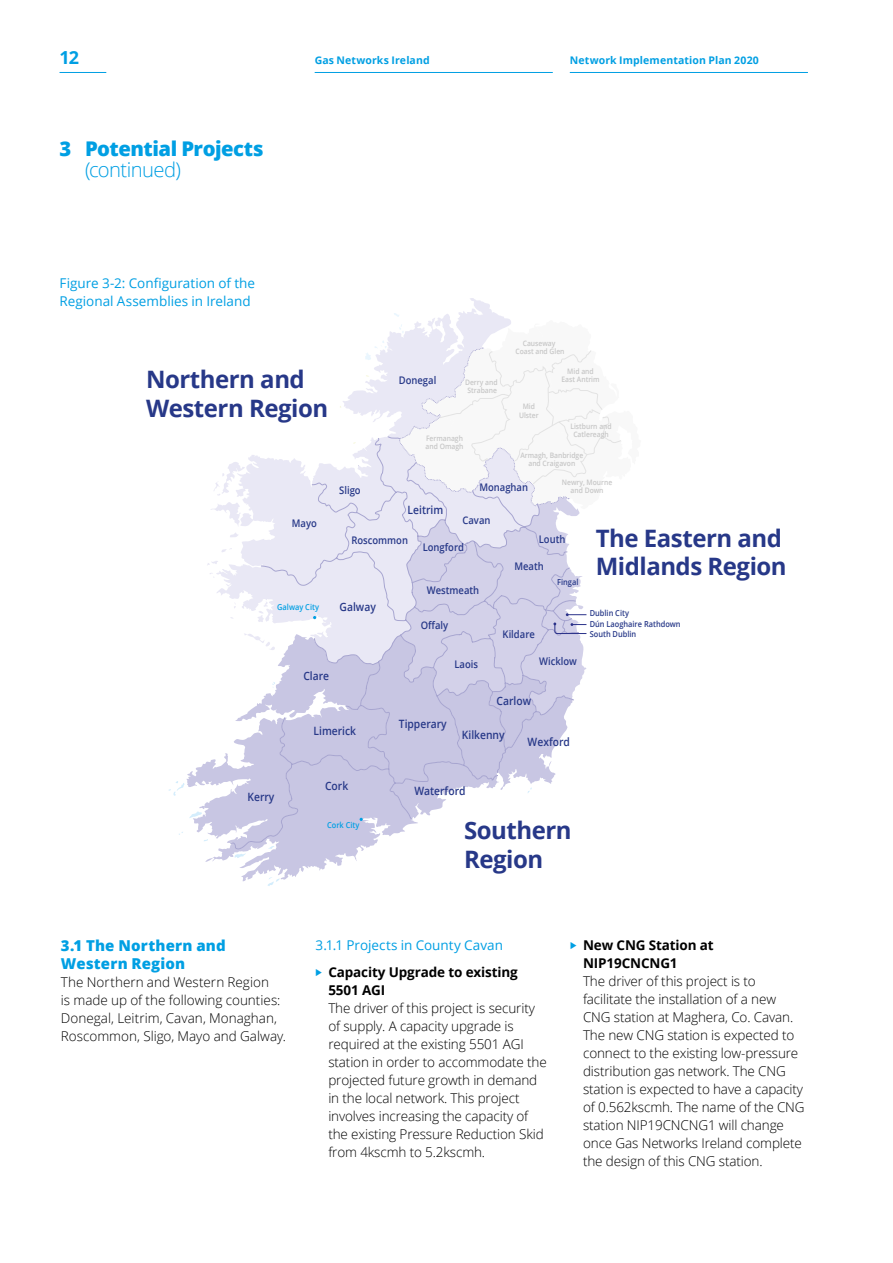
<style>
.page{position:relative;width:893px;height:1263px;background:#fff}
.page>*{position:absolute;margin:0;border:0;box-sizing:border-box;transform-origin:0 0}
.t1{font:700 24px/28.8px "Open Sans";letter-spacing:-.02em;color:#273888}
.t2{font:800 20.25px "Open Sans";letter-spacing:-.025em;color:#009fe3}
.t3{font:300 20.25px "Open Sans";letter-spacing:-.03em;color:#009fe3}
.t4{font:700 18px "Open Sans";color:#009fe3}
.t5{font:800 15px/18px "Open Sans";letter-spacing:.01em;color:#009fe3}
.t6{font:300 13.5px/18px "Open Sans";letter-spacing:-.01em;color:#000}
.t7{font:13.5px/18px "Open Sans";color:#009fe3}
.t8{font:700 13.5px/18px "Open Sans";letter-spacing:-.01em;color:#000}
.t9{font:600 11.4px "Open Sans";color:#273888;scale:.9 1}
.t10{font:600 10.5px "Open Sans";color:#273888;scale:.9 1}
.t11{font:700 10.5px "Open Sans";letter-spacing:.01em;color:#009fe3}
.t12{font:600 8.25px/10.6px "Open Sans";color:#273888;scale:.9 1}
.t13{font:600 8.25px "Open Sans";color:#009fe3;scale:.9 1}
.t14{font:600 7.5px/8.2px "Open Sans";color:#c6c6c6;text-align:center;scale:.9 1}
</style>
<div class="page">
<svg style="left:168px;top:298px;width:453px;height:588px"></svg>
<hr style="left:315px;top:72px;width:238px;height:1px;background:#009fe3">
<hr style="left:570px;top:72px;width:238px;height:1px;background:#009fe3">
<hr style="left:60px;top:72px;width:46px;height:1px;background:#009fe3">
<h3 class="t4" style="left:60px;top:45px;width:21px">12</h3>
<h2 class="t2" style="left:60px;top:133px;width:205px">3 Potential Projects</h2>
<h2 class="t3" style="left:85px;top:156px;width:98px">(continued)</h2>
<p class="t7" style="left:60px;top:274px;width:197px">Figure 3-2: Configuration of the<br>Regional Assemblies in Ireland</p>
<p class="t11" style="left:315px;top:53px;width:117px">Gas Networks Ireland</p>
<p class="t11" style="left:570px;top:53px;width:191px">Network Implementation Plan 2020</p>
<p class="t14" style="left:515px;top:339px;width:56px">Causeway<br>Coast and Glen</p>
<h1 class="t1" style="left:146px;top:364px;width:184px">Northern and<br>Western Region</h1>
<p class="t10" style="left:292px;top:516px;width:29px">Mayo</p>
<p class="t10" style="left:339px;top:482px;width:25px">Sligo</p>
<p class="t10" style="left:399px;top:373px;width:43px">Donegal</p>
<p class="t14" style="left:465px;top:378px;width:38px">Derry and<br>Strabane</p>
<p class="t14" style="left:426px;top:434px;width:44px;text-align:left">Fermanagh and Omagh</p>
<p class="t14" style="left:519px;top:402px;width:23px">Mid<br>Ulster</p>
<p class="t14" style="left:562px;top:367px;width:44px">Mid and<br>East Antrim</p>
<p class="t14" style="left:570px;top:421px;width:47px">Listburn and<br>Catlereagh</p>
<p class="t14" style="left:520px;top:451px;width:71px">Armagh, Banbridge and Craigavon</p>
<p class="t9" style="left:408px;top:502px;width:41px">Leitrim</p>
<p class="t10" style="left:479px;top:480px;width:56px">Monaghan</p>
<p class="t14" style="left:562px;top:478px;width:58px">Newry, Mourne and Down</p>
<p class="t10" style="left:351px;top:533px;width:65px">Roscommon</p>
<p class="t10" style="left:462px;top:513px;width:33px">Cavan</p>
<p class="t10" style="left:423px;top:540px;width:47px">Longford</p>
<p class="t10" style="left:427px;top:583px;width:60px">Westmeath</p>
<p class="t10" style="left:539px;top:532px;width:31px">Louth</p>
<p class="t10" style="left:514px;top:559px;width:34px">Meath</p>
<p class="t12" style="left:557px;top:577px;width:25px">Fingal</p>
<h1 class="t1" style="left:596px;top:523px;width:192px">The Eastern and<br>Midlands Region</h1>
<p class="t13" style="left:277px;top:601px;width:48px">Galway City</p>
<p class="t9" style="left:340px;top:599px;width:42px">Galway</p>
<p class="t9" style="left:303px;top:668px;width:30px">Clare</p>
<p class="t9" style="left:314px;top:723px;width:49px">Limerick</p>
<p class="t9" style="left:248px;top:789px;width:31px">Kerry</p>
<p class="t9" style="left:325px;top:778px;width:27px">Cork</p>
<p class="t13" style="left:327px;top:819px;width:37px">Cork City</p>
<p class="t10" style="left:421px;top:618px;width:32px">Offaly</p>
<p class="t10" style="left:454px;top:656px;width:28px">Laois</p>
<p class="t10" style="left:503px;top:627px;width:37px">Kildare</p>
<p class="t10" style="left:539px;top:653px;width:43px">Wicklow</p>
<p class="t9" style="left:399px;top:716px;width:55px">Tipperary</p>
<p class="t9" style="left:497px;top:693px;width:40px">Carlow</p>
<p class="t9" style="left:462px;top:727px;width:49px">Kilkenny</p>
<p class="t9" style="left:528px;top:734px;width:48px">Wexford</p>
<p class="t12" style="left:590px;top:608px;width:103px">Dublin City<br>Dún Laoghaire Rathdown</p>
<p class="t12" style="left:590px;top:629px;width:53px">South Dublin</p>
<p class="t9" style="left:414px;top:783px;width:58px">Waterford</p>
<h1 class="t1" style="left:464px;top:815px;width:109px">Southern<br>Region</h1>
<p class="t5" style="left:61px;top:936px;width:166px">3.1 The Northern and<br>Western Region</p>
<p class="t6" style="left:61px;top:973px;width:227px">The Northern and Western Region<br>is made up of the following counties:<br>Donegal, Leitrim, Cavan, Monaghan, Roscommon, Sligo, Mayo and Galway.</p>
<p class="t7" style="left:316px;top:936px;width:189px">3.1.1 Projects in County Cavan</p>
<p class="t8" style="left:328px;top:962px;width:191px">Capacity Upgrade to existing<br>5501 AGI</p>
<p class="t6" style="left:328px;top:998px;width:220px">The driver of this project is security of supply. A capacity upgrade is required at the existing 5501 AGI station in order to accommodate the projected future growth in demand in the local network. This project involves increasing the capacity of the existing Pressure Reduction Skid from 4kscmh to 5.2kscmh.</p>
<p class="t8" style="left:583px;top:936px;width:132px">New CNG Station at<br>NIP19CNCNG1</p>
<p class="t6" style="left:583px;top:972px;width:223px">The driver of this project is to facilitate the installation of a new CNG station at Maghera, Co. Cavan.<br>The new CNG station is expected to connect to the existing low-pressure distribution gas network. The CNG station is expected to have a capacity of 0.562kscmh. The name of the CNG station NIP19CNCNG1 will change once Gas Networks Ireland complete the design of this CNG station.</p>
</div>
